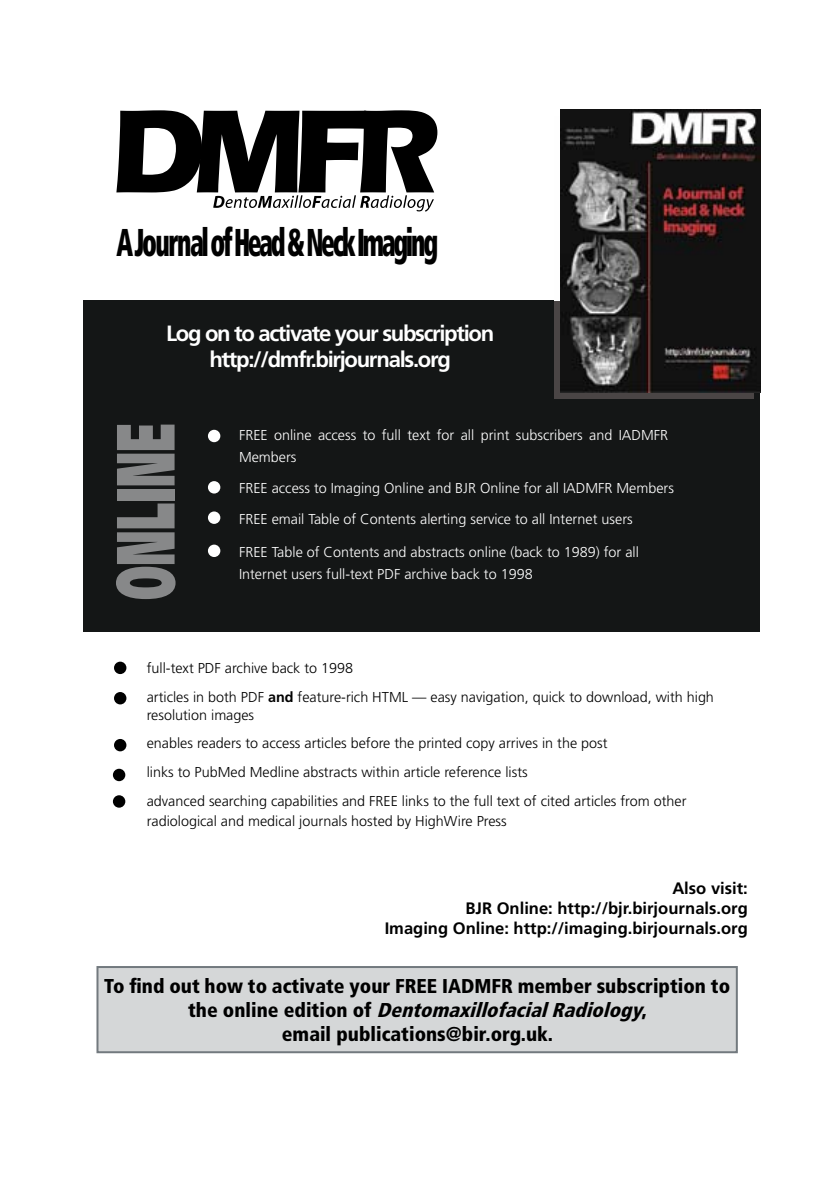
<style>
.page{position:relative;width:840px;height:1191px;background:#fff}
.page>*{position:absolute;margin:0;border:0;box-sizing:border-box;transform-origin:0 0}
.t1{font:900 condensed 38.8px "Frutiger LT";letter-spacing:-.1em;color:#000;scale:.65 1}
.t2{font:700 22px/26.4px "Frutiger LT";letter-spacing:-.06em;color:#fff;text-align:center}
.t3{font:900 condensed 20px/24px "Frutiger LT";color:#000;text-align:center}
.t4{font:700 16.6px/19.8px "Frutiger LT";color:#000;text-align:right}
.t5{font:300 14.4px/28.6px "Frutiger LT";color:#000}
.t6{font:300 14.4px/22px "Frutiger LT";color:#fff}
.s1{font-weight:700}
.s2{font-style:italic}
</style>
<div class="page">
<div style="left:84px;top:301px;width:675px;height:331px;background:#141616"></div>
<svg style="left:116px;top:110px;width:321px;height:102px"></svg>
<div style="left:553px;top:301px;width:200px;height:97px;background:#4a4545"></div>
<img style="left:560px;top:110px;width:199px;height:282px">
<div style="left:208px;top:430px;width:12px;height:12px;background:#fff;border-radius:50%"></div>
<div style="left:208px;top:481px;width:12px;height:12px;background:#fff;border-radius:50%"></div>
<div style="left:208px;top:511px;width:12px;height:13px;background:#fff;border-radius:50%"></div>
<div style="left:208px;top:544px;width:12px;height:13px;background:#fff;border-radius:50%"></div>
<svg style="left:116px;top:503px;width:59px;height:96px"></svg>
<div style="left:117px;top:489px;width:57px;height:11px;background:#878889"></div>
<svg style="left:117px;top:424px;width:57px;height:61px"></svg>
<div style="left:114px;top:661px;width:12px;height:13px;background:#000;border-radius:50%"></div>
<div style="left:114px;top:692px;width:12px;height:12px;background:#000;border-radius:50%"></div>
<div style="left:114px;top:739px;width:12px;height:12px;background:#000;border-radius:50%"></div>
<div style="left:113px;top:795px;width:12px;height:12px;background:#000;border-radius:50%"></div>
<div style="left:113px;top:768px;width:12px;height:13px;background:#000;border-radius:50%"></div>
<hr style="left:47px;top:77px;width:30px;height:1px;background:#000">
<hr style="left:766px;top:77px;width:30px;height:1px;background:#000">
<hr style="left:47px;top:949px;width:30px;height:1px;background:#000">
<hr style="left:766px;top:949px;width:30px;height:1px;background:#000">
<div style="left:97px;top:967px;width:639px;height:85px;background:#d5d7d8"></div>
<div style="left:96px;top:966px;width:641px;height:87px;border:2px solid #72797e"></div>
<h1 class="t1" style="left:116px;top:218px;width:496px">A Journal of Head &amp; Neck Imaging</h1>
<h2 class="t2" style="left:166px;top:320px;width:329px">Log on to activate your subscription http://dmfr.birjournals.org</h2>
<p class="t6" style="left:239px;top:424px;width:430px">FREE online access to full text for all print subscribers and IADMFR<br>Members</p>
<p class="t6" style="left:239px;top:472px;width:436px;line-height:31px">FREE access to Imaging Online and BJR Online for all IADMFR Members<br>FREE email Table of Contents alerting service to all Internet users</p>
<p class="t6" style="left:239px;top:541px;width:401px">FREE Table of Contents and abstracts online (back to 1989) for all<br>Internet users full-text PDF archive back to 1998</p>
<p class="t5" style="left:147px;top:654px;width:568px">full-text PDF archive back to 1998<br>articles in both PDF <span class="s1">and</span> feature-rich HTML — easy navigation, quick to download, with high</p>
<p class="t5" style="left:147px;top:700px;width:541px">resolution images<br>enables readers to access articles before the printed copy arrives in the post<br>links to PubMed Medline abstracts within article reference lists<br>advanced searching capabilities and FREE links to the full text of cited articles from other</p>
<p class="t5" style="left:147px;top:806px;width:361px">radiological and medical journals hosted by HighWire Press</p>
<p class="t4" style="left:384px;top:878px;width:364px">Also visit:<br>BJR Online: http://bjr.birjournals.org<br>Imaging Online: http://imaging.birjournals.org</p>
<h3 class="t3" style="left:104px;top:974px;width:627px">To find out how to activate your FREE IADMFR member subscription to t h e o n l i n e e d i t i o n o f <span class="s2">DentomaxillofacialRadiology</span>,<br>email publications@bir.org.uk.</h3>
</div>
